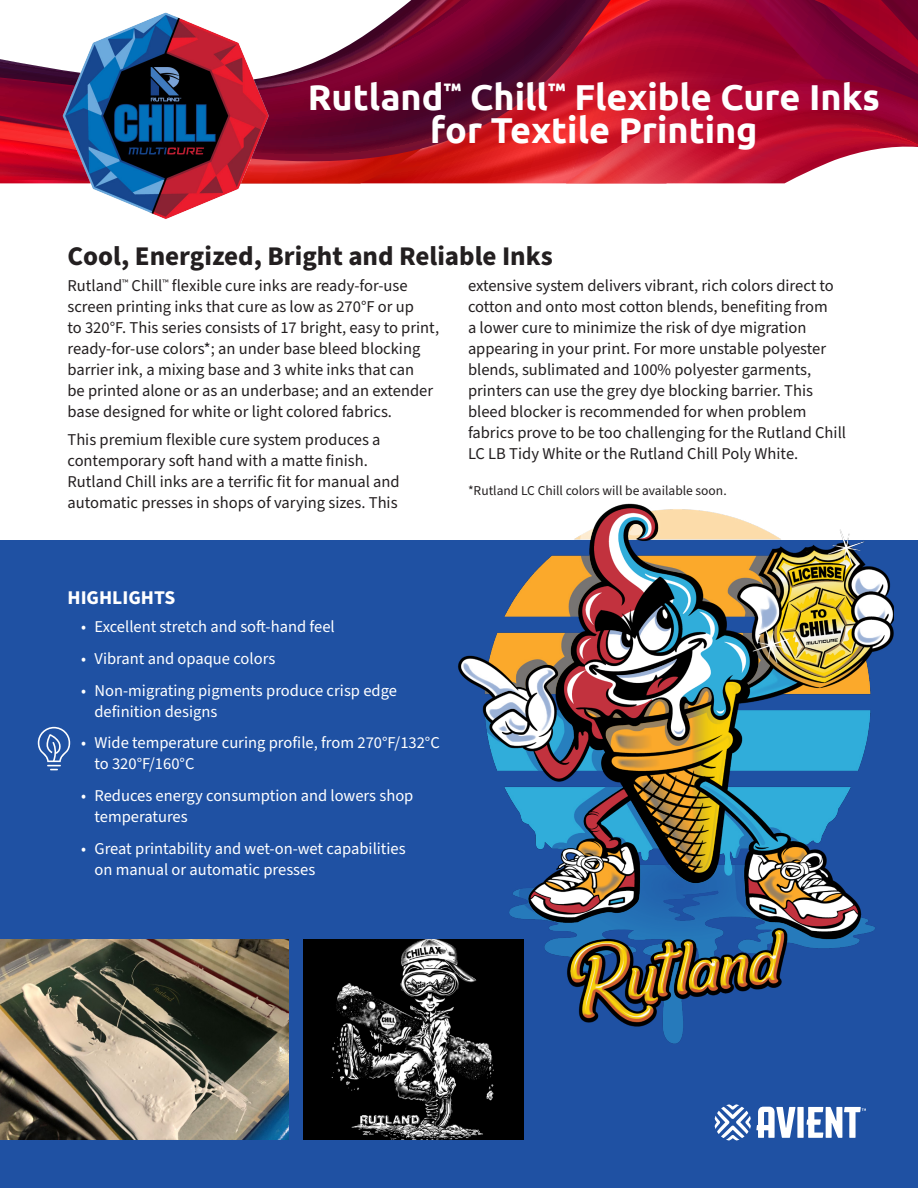
<style>
.page{position:relative;width:918px;height:1188px;background:#fff}
.page>*{position:absolute;margin:0;border:0;box-sizing:border-box;transform-origin:0 0}
.t1{font:700 36px/33px "Ubuntu";color:#fff;text-align:center}
.t2{font:700 27px "Source Sans Pro";color:#231f20}
.t3{font:700 19.5px "Source Sans Pro";color:#fff}
.t4{font:16.5px/21px "Source Sans Pro";color:#231f20}
.t5{font:16.5px/21px "Source Sans Pro";color:#fff}
.t6{font:13.5px "Source Sans Pro";color:#231f20}
</style>
<div class="page">
<svg style="left:0;top:0;width:918px;height:184px"></svg>
<svg style="left:0;top:79px;width:918px;height:104px;background:#ae1b34"></svg>
<div style="left:0;top:540px;width:918px;height:648px;background:#1f51a3"></div>
<svg style="left:715px;top:1104px;width:151px;height:36px"></svg>
<img style="left:439px;top:503px;width:455px;height:541px">
<svg style="left:38px;top:727px;width:32px;height:43px"></svg>
<img style="left:0;top:940px;width:289px;height:199px">
<img style="left:303px;top:940px;width:221px;height:199px">
<img style="left:54px;top:6px;width:225px;height:213px">
<p class="t1" style="left:308px;top:80px;width:574px">Rutland<sup>™</sup> Chill<sup>™</sup> Flexible Cure Inks for Textile Printing</p>
<p class="t2" style="left:68px;top:238px;width:487px">Cool, Energized, Bright and Reliable Inks</p>
<p class="t4" style="left:68px;top:276px;width:373px">Rutland<sup>™</sup> Chill<sup>™</sup> flexible cure inks are ready-for-use screen printing inks that cure as low as 270°F or up<br>to 320°F. This series consists of 17 bright, easy to print, ready-for-use colors*; an under base bleed blocking barrier ink, a mixing base and 3 white inks that can<br>be printed alone or as an underbase; and an extender base designed for white or light colored fabrics.</p>
<p class="t4" style="left:68px;top:430px;width:334px">This premium flexible cure system produces a contemporary soft hand with a matte finish.<br>Rutland Chill inks are a terrific fit for manual and automatic presses in shops of varying sizes. This</p>
<p class="t4" style="left:468px;top:276px;width:380px">extensive system delivers vibrant, rich colors direct to cotton and onto most cotton blends, benefiting from<br>a lower cure to minimize the risk of dye migration appearing in your print. For more unstable polyester blends, sublimated and 100% polyester garments, printers can use the grey dye blocking barrier. This bleed blocker is recommended for when problem fabrics prove to be too challenging for the Rutland Chill LC LB Tidy White or the Rutland Chill Poly White.</p>
<p class="t6" style="left:468px;top:482px;width:260px">*Rutland LC Chill colors will be available soon.</p>
<p class="t3" style="left:68px;top:585px;width:109px">HIGHLIGHTS</p>
<p class="t5" style="left:81px;top:617px;width:255px">• Excellent stretch and soft-hand feel</p>
<p class="t5" style="left:81px;top:648px;width:196px">• Vibrant and opaque colors</p>
<p class="t5" style="left:94px;top:680px;width:304px;text-indent:-14px">• Non-migrating pigments produce crisp edge definition designs</p>
<p class="t5" style="left:94px;top:733px;width:347px;text-indent:-14px">• Wide temperature curing profile, from 270°F/132°C to 320°F/160°C</p>
<p class="t5" style="left:94px;top:786px;width:320px;text-indent:-14px">• Reduces energy consumption and lowers shop temperatures</p>
<p class="t5" style="left:94px;top:839px;width:313px;text-indent:-14px">• Great printability and wet-on-wet capabilities on manual or automatic presses</p>
</div>
